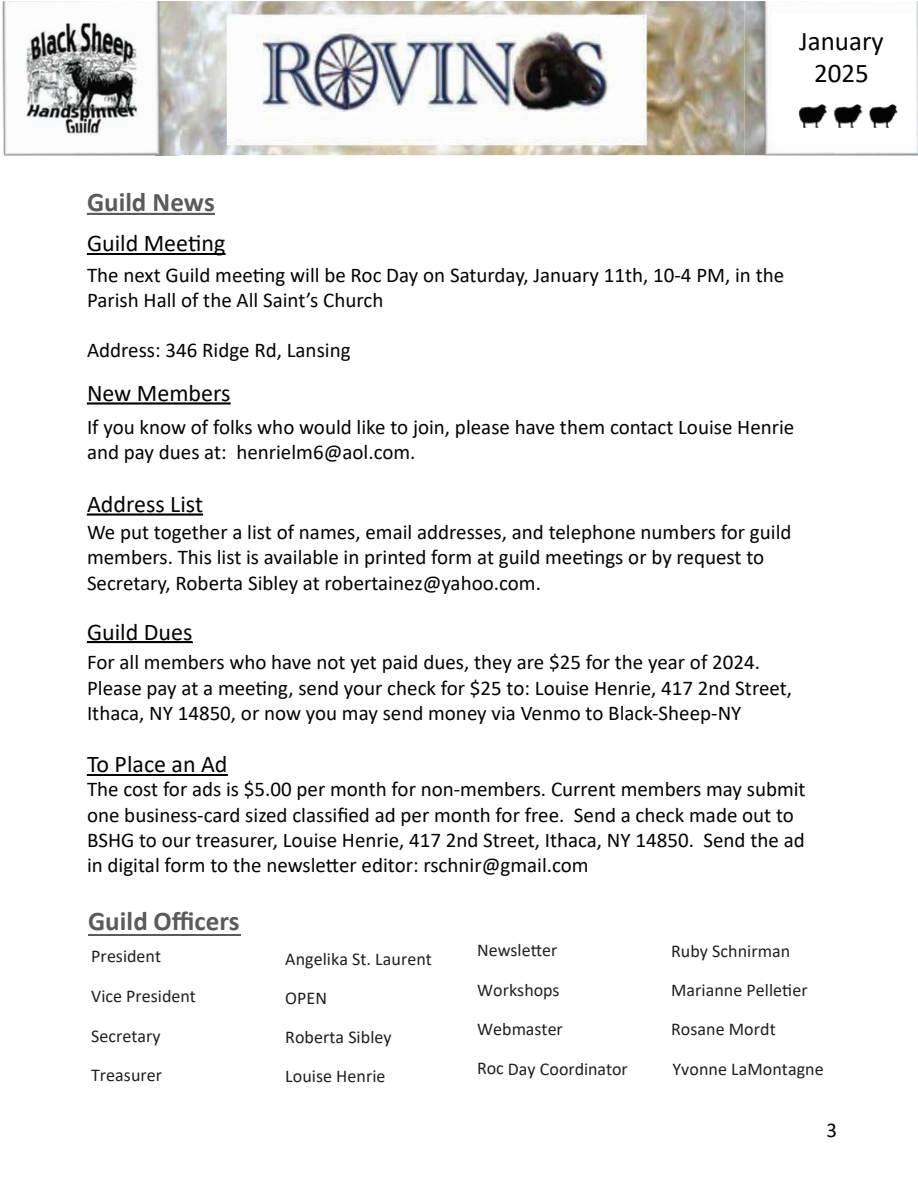
<style>
.page{position:relative;width:918px;height:1188px;background:#fff}
.page>*{position:absolute;margin:0;border:0;box-sizing:border-box;transform-origin:0 0}
.t1{font:700 27px "Calibri";color:#5b5b5e}
.t2{font:27px/32.4px "Calibri";color:#040503;text-align:center}
.t3{font:24px "Calibri";color:#040503}
.t4{font:21px/25.2px "Calibri";color:#040503}
.t5{font:18px/39.5px "Calibri";letter-spacing:.005em;color:#231f20}
</style>
<div class="page">
<hr style="left:88px;top:935px;width:153px;height:1px;background:#5b5b5e">
<svg style="left:87px;top:253px;width:138px;height:2px"></svg>
<svg style="left:87px;top:514px;width:116px;height:1px"></svg>
<svg style="left:87px;top:213px;width:128px;height:2px"></svg>
<svg style="left:87px;top:641px;width:106px;height:2px"></svg>
<svg style="left:87px;top:403px;width:143px;height:1px"></svg>
<svg style="left:87px;top:774px;width:141px;height:2px"></svg>
<img style="left:3px;top:1px;width:741px;height:155px">
<img style="left:156px;top:1px;width:24px;height:154px">
<img style="left:744px;top:1px;width:174px;height:155px">
<img style="left:744px;top:1px;width:92px;height:154px">
<svg style="left:771px;top:13px;width:144px;height:125px"></svg>
<img style="left:777px;top:92px;width:135px;height:51px">
<p class="t2" style="left:799px;top:24px;width:86px">January<br>2025</p>
<p class="t1" style="left:87px;top:183px;width:129px">Guild News</p>
<p class="t3" style="left:87px;top:227px;width:140px">Guild Meeting</p>
<p class="t4" style="left:87px;top:261px;width:699px">The next Guild meeting will be Roc Day on Saturday, January 11th, 10-4 PM, in the<br>Parish Hall of the All Saint’s Church</p>
<p class="t4" style="left:87px;top:337px;width:265px">Address: 346 Ridge Rd, Lansing</p>
<p class="t3" style="left:87px;top:376px;width:145px">New Members</p>
<p class="t4" style="left:87px;top:414px;width:709px">If you know of folks who would like to join, please have them contact Louise Henrie and pay dues at: henrielm6@aol.com.</p>
<p class="t3" style="left:87px;top:487px;width:118px">Address List</p>
<p class="t4" style="left:87px;top:519px;width:706px">We put together a list of names, email addresses, and telephone numbers for guild members. This list is available in printed form at guild meetings or by request to<br>Secretary, Roberta Sibley at robertainez@yahoo.com.</p>
<p class="t3" style="left:87px;top:615px;width:107px">Guild Dues</p>
<p class="t4" style="left:87px;top:649px;width:707px">For all members who have not yet paid dues, they are $25 for the year of 2024.<br>Please pay at a meeting, send your check for $25 to: Louise Henrie, 417 2nd Street,<br>Ithaca, NY 14850, or now you may send money via Venmo to Black-Sheep-NY</p>
<p class="t3" style="left:87px;top:748px;width:142px">To Place an Ad</p>
<p class="t4" style="left:87px;top:776px;width:720px">The cost for ads is $5.00 per month for non-members. Current members may submit one business-card sized classified ad per month for free. Send a check made out to BSHG to our treasurer, Louise Henrie, 417 2nd Street, Ithaca, NY 14850. Send the ad in digital form to the newsletter editor: rschnir@gmail.com</p>
<p class="t1" style="left:88px;top:902px;width:153px">Guild Officers</p>
<p class="t5" style="left:91px;top:936px;width:106px">President<br>Vice President</p>
<p class="t5" style="left:91px;top:1015px;width:72px">Secretary<br>Treasurer</p>
<p class="t5" style="left:477px;top:930px;width:84px">Newsletter<br>Workshops</p>
<p class="t5" style="left:285px;top:939px;width:148px">Angelika St. Laurent</p>
<p class="t5" style="left:671px;top:931px;width:121px">Ruby Schnirman</p>
<p class="t5" style="left:671px;top:970px;width:138px">Marianne Pelletier</p>
<p class="t5" style="left:285px;top:978px;width:43px">OPEN</p>
<p class="t5" style="left:285px;top:1017px;width:108px">Roberta Sibley</p>
<p class="t5" style="left:285px;top:1056px;width:102px">Louise Henrie</p>
<p class="t5" style="left:477px;top:1009px;width:87px">Webmaster</p>
<p class="t5" style="left:477px;top:1049px;width:152px">Roc Day Coordinator</p>
<p class="t5" style="left:671px;top:1009px;width:154px">Rosane Mordt<br>Yvonne LaMontagne</p>
<p class="t4" style="left:826px;top:1117px;width:12px">3</p>
</div>
